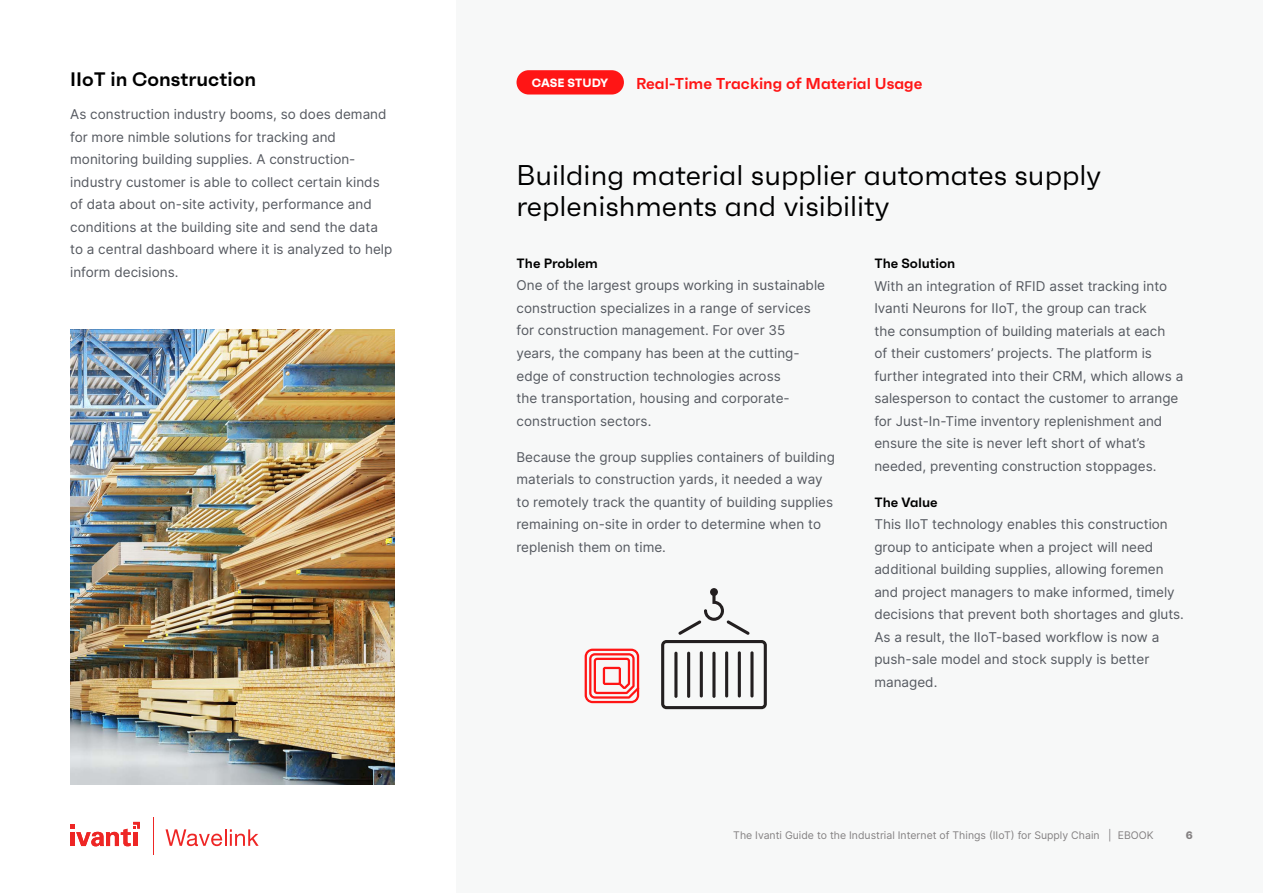
<style>
.page{position:relative;width:1263px;height:893px;background:#fff}
.page>*{position:absolute;margin:0;border:0;box-sizing:border-box;transform-origin:0 0}
.t1{font:28.5px/31.5px "Faktum";color:#000}
.t2{font:600 19.5px "Faktum";color:#000}
.t3{font:600 15.75px "Faktum";color:#ff1515}
.t4{font:13.5px/22.5px "Inter";color:#555960}
.t5{font:600 13.5px "Faktum";color:#000}
.t6{font:700 12px "Faktum";color:#fff}
.t7{font:10.5px "Inter";color:#848182}
.t8{font:800 10.5px "Inter";color:#848182}
</style>
<div class="page">
<hr style="left:153px;top:817px;width:1px;height:37px;background:#ee2625">
<svg style="left:70px;top:822px;width:70px;height:24px"></svg>
<svg style="left:166px;top:829px;width:93px;height:17px"></svg>
<div style="left:457px;top:0;width:806px;height:893px;background:#f7f8f8"></div>
<img style="left:70px;top:329px;width:324px;height:456px">
<div style="left:516px;top:70px;width:108px;height:25px;background:#ff1515;border-radius:12px"></div>
<svg style="left:585px;top:649px;width:54px;height:54px"></svg>
<svg style="left:661px;top:588px;width:106px;height:121px"></svg>
<h2 class="t2" style="left:70px;top:67px;width:187px">IIoT in Construction</h2>
<p class="t4" style="left:70px;top:103px;width:324px">As construction industry booms, so does demand for more nimble solutions for tracking and monitoring building supplies. A construction&shy;industry customer is able to collect certain kinds of data about on-site activity, performance and conditions at the building site and send the data to a central dashboard where it is analyzed to help inform decisions.</p>
<p class="t6" style="left:532px;top:75px;width:78px">CASE STUDY</p>
<p class="t3" style="left:636px;top:73px;width:288px">Real-Time Tracking of Material Usage</p>
<h1 class="t1" style="left:516px;top:159px;width:586px">Building material supplier automates supply replenishments and visibility</h1>
<p class="t5" style="left:516px;top:255px;width:83px">The Problem</p>
<p class="t4" style="left:516px;top:274px;width:310px">One of the largest groups working in sustainable construction specializes in a range of services for construction management. For over 35 years, the company has been at the cutting&shy;edge of construction technologies across<br>the transportation, housing and corporate&shy;construction sectors.</p>
<p class="t4" style="left:516px;top:445px;width:320px">Because the group supplies containers of building materials to construction yards, it needed a way to remotely track the quantity of building supplies remaining on-site in order to determine when to replenish them on time.</p>
<p class="t5" style="left:874px;top:255px;width:82px">The Solution</p>
<p class="t4" style="left:874px;top:274px;width:310px">With an integration of RFID asset tracking into Ivanti Neurons for IIoT, the group can track<br>the consumption of building materials at each<br>of their customers’ projects. The platform is further integrated into their CRM, which allows a salesperson to contact the customer to arrange for Just-In-Time inventory replenishment and ensure the site is never left short of what’s needed, preventing construction stoppages.</p>
<p class="t5" style="left:874px;top:493px;width:65px">The Value</p>
<p class="t4" style="left:874px;top:513px;width:311px">This IIoT technology enables this construction group to anticipate when a project will need additional building supplies, allowing foremen and project managers to make informed, timely decisions that prevent both shortages and gluts.<br>As a result, the IIoT-based workflow is now a push-sale model and stock supply is better managed.</p>
<p class="t7" style="left:733px;top:828px;width:422px">The Ivanti Guide to the Industrial Internet of Things (IIoT) for Supply Chain | EBOOK</p>
<p class="t8" style="left:1186px;top:828px;width:9px">6</p>
</div>
